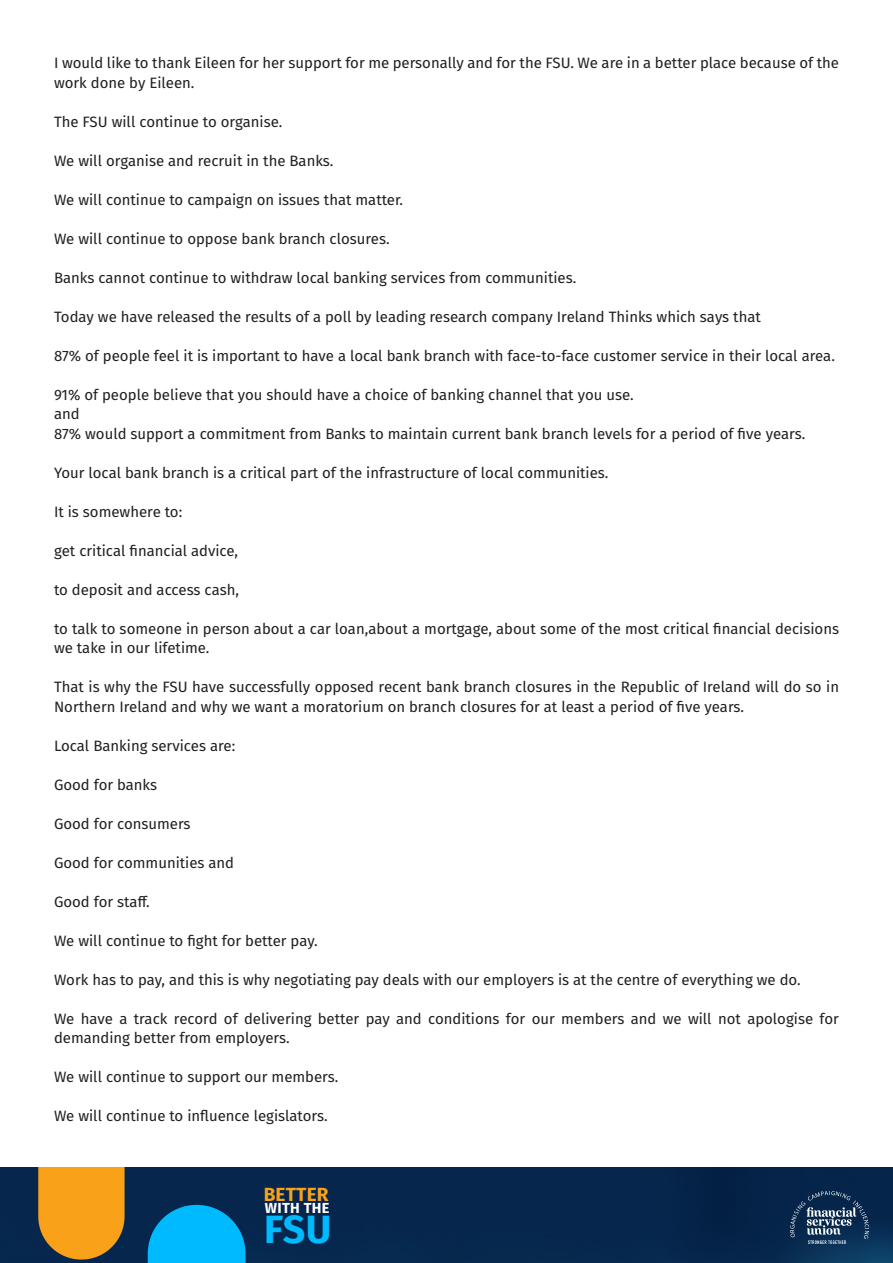
<style>
.page{position:relative;width:893px;height:1263px;background:#fff}
.page>*{position:absolute;margin:0;border:0;box-sizing:border-box;transform-origin:0 0}
.t1{font:700 39.45px "Fira Sans";color:#00baff}
.t2{font:700 19.05px "Fira Sans";letter-spacing:.01em;color:#f8a119}
.t3{font:15px/19.5px "Fira Sans";color:#231f20}
.t4{font:700 14.55px "Fira Sans";letter-spacing:.02em;color:#fff}
</style>
<div class="page">
<div style="left:0;top:1167px;width:893px;height:96px;background:#06264d"></div>
<svg style="left:790px;top:1191px;width:79px;height:53px;background:#2c4869"></svg>
<svg style="left:38px;top:1167px;width:87px;height:92px;background:#df941e"></svg>
<svg style="left:148px;top:1205px;width:97px;height:58px;background:#01a0df"></svg>
<p class="t3" style="left:54px;top:53px;width:787px">I would like to thank Eileen for her support for me personally and for the FSU. We are in a better place because of the work done by Eileen.</p>
<p class="t3" style="left:54px;top:111px;width:230px">The FSU will continue to organise.</p>
<p class="t3" style="left:54px;top:150px;width:281px">We will organise and recruit in the Banks.</p>
<p class="t3" style="left:54px;top:189px;width:351px">We will continue to campaign on issues that matter.</p>
<p class="t3" style="left:54px;top:228px;width:337px">We will continue to oppose bank branch closures.</p>
<p class="t3" style="left:54px;top:267px;width:524px">Banks cannot continue to withdraw local banking services from communities.</p>
<p class="t3" style="left:54px;top:306px;width:708px">Today we have released the results of a poll by leading research company Ireland Thinks which says that</p>
<p class="t3" style="left:54px;top:345px;width:782px">87% of people feel it is important to have a local bank branch with face-to-face customer service in their local area.</p>
<p class="t3" style="left:54px;top:384px;width:581px">91% of people believe that you should have a choice of banking channel that you use.</p>
<p class="t3" style="left:54px;top:404px;width:27px">and</p>
<p class="t3" style="left:54px;top:423px;width:753px">87% would support a commitment from Banks to maintain current bank branch levels for a period of five years.</p>
<p class="t3" style="left:54px;top:462px;width:556px">Your local bank branch is a critical part of the infrastructure of local communities.</p>
<p class="t3" style="left:54px;top:501px;width:130px">It is somewhere to:</p>
<p class="t3" style="left:54px;top:540px;width:186px">get critical financial advice,</p>
<p class="t3" style="left:54px;top:579px;width:187px">to deposit and access cash,</p>
<p class="t3" style="left:54px;top:618px;width:786px">to talk to someone in person about a car loan,about a mortgage, about some of the most critical financial decisions we take in our lifetime.</p>
<p class="t3" style="left:54px;top:677px;width:787px">That is why the FSU have successfully opposed recent bank branch closures in the Republic of Ireland will do so in<br>Northern Ireland and why we want a moratorium on branch closures for at least a period of five years.</p>
<p class="t3" style="left:54px;top:735px;width:183px">Local Banking services are:</p>
<p class="t3" style="left:54px;top:774px;width:105px">Good for banks</p>
<p class="t3" style="left:54px;top:813px;width:138px">Good for consumers</p>
<p class="t3" style="left:54px;top:852px;width:182px">Good for communities and</p>
<p class="t3" style="left:54px;top:891px;width:97px">Good for staff.</p>
<p class="t3" style="left:54px;top:930px;width:265px">We will continue to fight for better pay.</p>
<p class="t3" style="left:54px;top:969px;width:748px">Work has to pay, and this is why negotiating pay deals with our employers is at the centre of everything we do.</p>
<p class="t3" style="left:54px;top:1008px;width:786px">We have a track record of delivering better pay and conditions for our members and we will not apologise for demanding better from employers.</p>
<p class="t3" style="left:54px;top:1067px;width:286px">We will continue to support our members.</p>
<p class="t3" style="left:54px;top:1106px;width:275px">We will continue to influence legislators.</p>
<p class="t2" style="left:264px;top:1178px;width:66px">BETTER</p>
<p class="t1" style="left:264px;top:1196px;width:69px">FSU</p>
<p class="t4" style="left:265px;top:1196px;width:66px">WITH THE</p>
</div>
